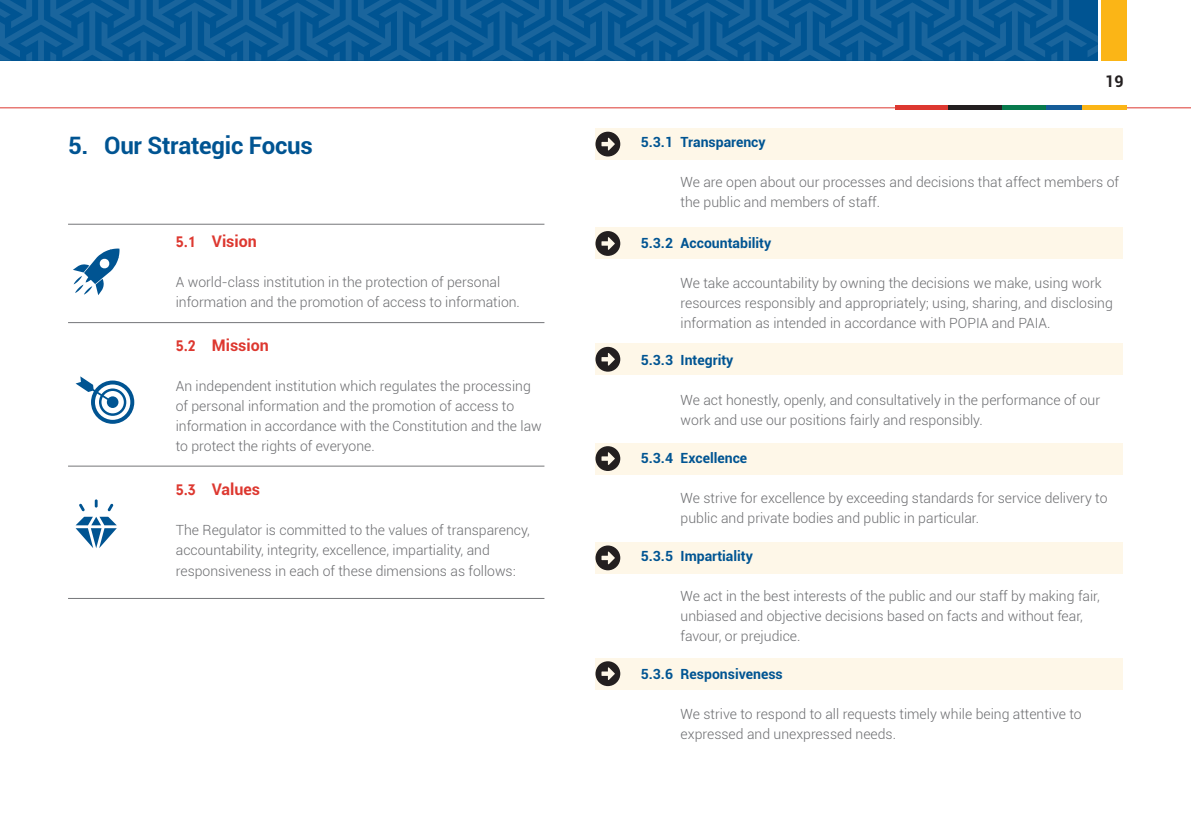
<style>
.page{position:relative;width:1191px;height:840px;background:#fff}
.page>*{position:absolute;margin:0;border:0;box-sizing:border-box;transform-origin:0 0}
.t1{font:700 24px "Roboto";letter-spacing:-.01em;color:#005492}
.t2{font:700 16px "Roboto";color:#dd3830}
.t3{font:700 16px "Roboto";color:#231f20}
.t4{font:300 14px/20px "Roboto";color:#6c6d70}
.t5{font:700 14px "Roboto";color:#005492}
.s1{font-family:"Neuzeit Gro"}
</style>
<div class="page">
<div style="left:1101px;top:0;width:26px;height:60px;background:#fbb516"></div>
<hr style="left:0;top:107px;width:1191px;height:1px;background:#dd3830">
<div style="left:895px;top:105px;width:55px;height:5px;background:#dd3830"></div>
<div style="left:1001px;top:105px;width:45px;height:5px;background:#077a4d"></div>
<div style="left:948px;top:105px;width:53px;height:5px;background:#231f20"></div>
<div style="left:1045px;top:105px;width:38px;height:5px;background:#155d99"></div>
<div style="left:1082px;top:105px;width:45px;height:5px;background:#fbb516"></div>
<svg style="left:0;top:0;width:1097px;height:60px;background:#0c5b97"></svg>
<div style="left:595px;top:128px;width:528px;height:32px;background:#fef7e8"></div>
<div style="left:595px;top:227px;width:528px;height:32px;background:#fef7e8"></div>
<div style="left:595px;top:343px;width:528px;height:32px;background:#fef7e8"></div>
<div style="left:595px;top:442px;width:528px;height:32px;background:#fef7e8"></div>
<div style="left:595px;top:541px;width:528px;height:32px;background:#fef7e8"></div>
<div style="left:595px;top:657px;width:528px;height:32px;background:#fef7e8"></div>
<hr style="left:68px;top:224px;width:476px;height:1px;background:#757679">
<hr style="left:68px;top:322px;width:476px;height:1px;background:#757679">
<hr style="left:68px;top:465px;width:476px;height:1px;background:#757679">
<hr style="left:68px;top:597px;width:476px;height:1px;background:#757679">
<svg style="left:595px;top:132px;width:25px;height:24px"></svg>
<svg style="left:595px;top:346px;width:25px;height:25px"></svg>
<svg style="left:595px;top:545px;width:25px;height:25px"></svg>
<svg style="left:595px;top:231px;width:25px;height:25px"></svg>
<svg style="left:595px;top:446px;width:25px;height:24px"></svg>
<svg style="left:595px;top:661px;width:25px;height:24px"></svg>
<svg style="left:73px;top:248px;width:47px;height:47px"></svg>
<svg style="left:76px;top:376px;width:58px;height:47px"></svg>
<svg style="left:76px;top:499px;width:41px;height:49px"></svg>
<p class="t1" style="left:68px;top:129px;width:246px">5. Our Strategic Focus</p>
<p class="t2" style="left:176px;top:230px;width:83px"><span class="s1">5.1</span> Vision</p>
<p class="t4" style="left:176px;top:271px;width:346px">A world-class institution in the protection of personal information and the promotion of access to information.</p>
<p class="t2" style="left:176px;top:334px;width:95px"><span class="s1">5.2</span> Mission</p>
<p class="t4" style="left:176px;top:375px;width:367px">An independent institution which regulates the processing of personal information and the promotion of access to information in accordance with the Constitution and the law to protect the rights of everyone.</p>
<p class="t2" style="left:176px;top:478px;width:86px"><span class="s1">5.3</span> Values</p>
<p class="t4" style="left:176px;top:519px;width:355px">The Regulator is committed to the values of transparency, accountability, integrity, excellence, impartiality, and responsiveness in each of these dimensions as follows:</p>
<p class="t3" style="left:1105px;top:70px;width:20px">19</p>
<p class="t5" style="left:641px;top:132px;width:126px">5.3.1 Transparency</p>
<p class="t4" style="left:680px;top:171px;width:440px">We are open about our processes and decisions that affect members of the public and members of staff.</p>
<p class="t5" style="left:641px;top:233px;width:132px">5.3.2 Accountability</p>
<p class="t4" style="left:680px;top:272px;width:434px">We take accountability by owning the decisions we make, using work resources responsibly and appropriately; using, sharing, and disclosing information as intended in accordance with POPIA and PAIA.</p>
<p class="t5" style="left:641px;top:350px;width:94px">5.3.3 Integrity</p>
<p class="t4" style="left:680px;top:390px;width:421px">We act honestly, openly, and consultatively in the performance of our work and use our positions fairly and responsibly.</p>
<p class="t5" style="left:641px;top:448px;width:108px">5.3.4 Excellence</p>
<p class="t4" style="left:680px;top:487px;width:428px">We strive for excellence by exceeding standards for service delivery to public and private bodies and public in particular.</p>
<p class="t5" style="left:641px;top:545px;width:114px">5.3.5 Impartiality</p>
<p class="t4" style="left:680px;top:585px;width:421px">We act in the best interests of the public and our staff by making fair, unbiased and objective decisions based on facts and without fear, favour, or prejudice.</p>
<p class="t5" style="left:641px;top:663px;width:144px">5.3.6 Responsiveness</p>
<p class="t4" style="left:680px;top:702px;width:402px">We strive to respond to all requests timely while being attentive to expressed and unexpressed needs.</p>
</div>
